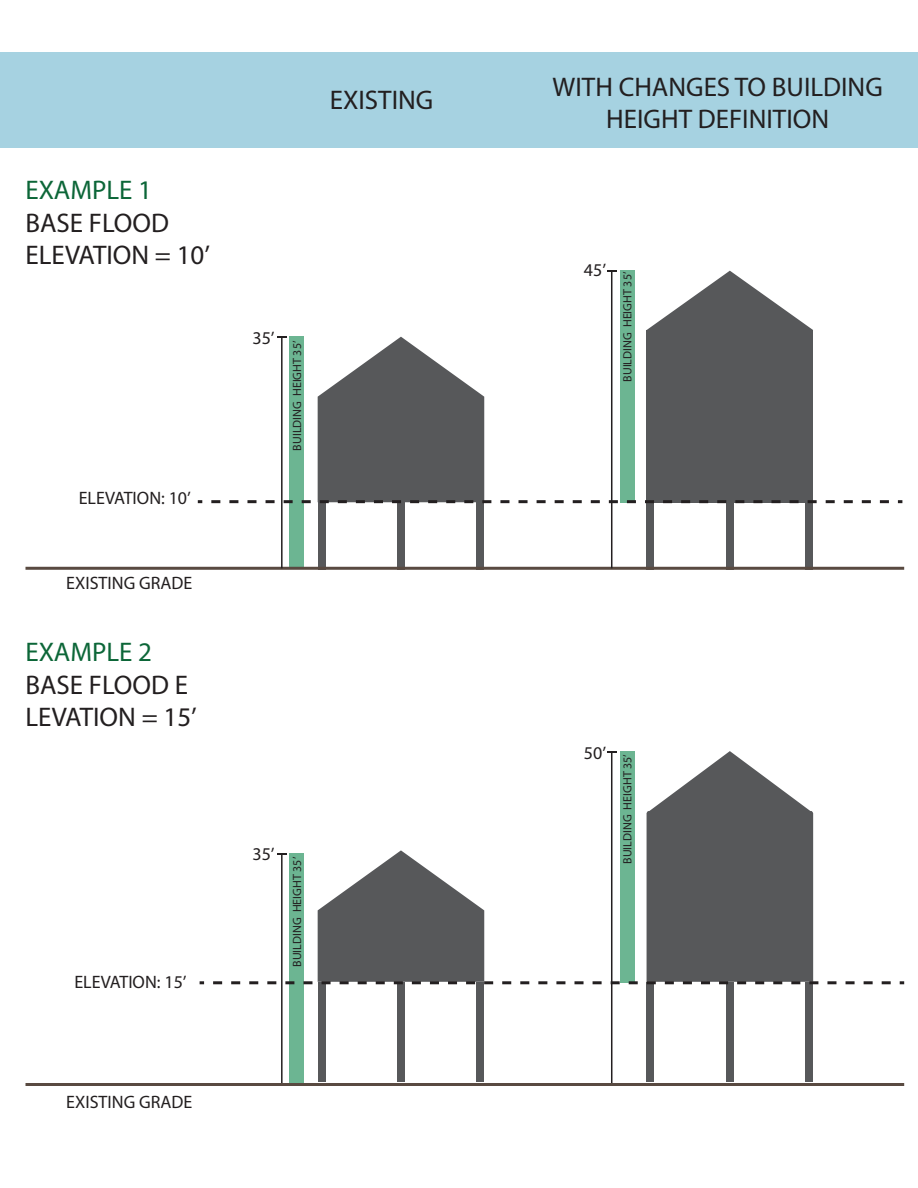
<style>
.page{position:relative;width:918px;height:1188px;background:#fff}
.page>*{position:absolute;margin:0;border:0;box-sizing:border-box;transform-origin:0 0}
.t1{font:27px/32.4px "Myriad Pro";color:#231f20}
.t2{font:27px "Myriad Pro";color:#0c6638}
.t3{font:18px "Myriad Pro";color:#231f20}
.t4{font:12px "Myriad Pro";color:#231f20}
</style>
<div class="page">
<div style="left:0;top:52px;width:918px;height:96px;background:#a6d2e1"></div>
<hr style="left:611px;top:752px;width:1px;height:333px;background:#231f20">
<div style="left:318px;top:502px;width:7px;height:67px;background:#57585a"></div>
<div style="left:397px;top:502px;width:8px;height:67px;background:#57585a"></div>
<div style="left:476px;top:502px;width:8px;height:67px;background:#57585a"></div>
<div style="left:647px;top:502px;width:7px;height:67px;background:#57585a"></div>
<div style="left:726px;top:502px;width:8px;height:67px;background:#57585a"></div>
<div style="left:805px;top:502px;width:8px;height:67px;background:#57585a"></div>
<div style="left:647px;top:330px;width:166px;height:172px;background:#57585a"></div>
<svg style="left:647px;top:271px;width:166px;height:59px"></svg>
<div style="left:290px;top:337px;width:14px;height:231px;background:#6cb592"></div>
<hr style="left:26px;top:567px;width:878px;height:3px;background:#594a41">
<hr style="left:281px;top:337px;width:2px;height:231px;background:#231f20">
<div style="left:290px;top:853px;width:14px;height:231px;background:#6cb592"></div>
<hr style="left:281px;top:854px;width:2px;height:230px;background:#231f20">
<div style="left:620px;top:270px;width:14px;height:233px;background:#6cb592"></div>
<hr style="left:611px;top:271px;width:1px;height:297px;background:#231f20">
<hr style="left:26px;top:1083px;width:878px;height:3px;background:#594a41">
<div style="left:318px;top:982px;width:7px;height:100px;background:#57585a"></div>
<div style="left:397px;top:982px;width:8px;height:100px;background:#57585a"></div>
<div style="left:476px;top:982px;width:8px;height:100px;background:#57585a"></div>
<div style="left:647px;top:982px;width:7px;height:100px;background:#57585a"></div>
<div style="left:726px;top:982px;width:8px;height:100px;background:#57585a"></div>
<div style="left:805px;top:982px;width:8px;height:100px;background:#57585a"></div>
<svg style="left:200px;top:981px;width:4px;height:3px"></svg>
<svg style="left:213px;top:751px;width:691px;height:233px"></svg>
<svg style="left:198px;top:500px;width:4px;height:3px"></svg>
<svg style="left:211px;top:337px;width:691px;height:166px"></svg>
<p class="t2" style="left:26px;top:173px;width:128px">EXAMPLE 1</p>
<p class="t1" style="left:26px;top:206px;width:186px">BASE FLOOD<br>ELEVATION = 10’</p>
<p class="t3" style="left:79px;top:487px;width:114px">ELEVATION: 10’</p>
<p class="t3" style="left:66px;top:572px;width:128px">EXISTING GRADE</p>
<p class="t2" style="left:26px;top:635px;width:128px">EXAMPLE 2</p>
<p class="t1" style="left:26px;top:668px;width:173px">BASE FLOOD E<br>LEVATION = 15’</p>
<p class="t1" style="left:330px;top:83px;width:105px">EXISTING</p>
<p class="t3" style="left:252px;top:327px;width:24px">35’</p>
<p class="t4" style="left:290px;top:451px;width:111px;rotate:-90deg">BUILDING HEIGHT 35’</p>
<p class="t3" style="left:74px;top:971px;width:114px">ELEVATION: 15’</p>
<p class="t3" style="left:66px;top:1091px;width:128px">EXISTING GRADE</p>
<p class="t3" style="left:252px;top:843px;width:24px">35’</p>
<p class="t4" style="left:290px;top:967px;width:111px;rotate:-90deg">BUILDING HEIGHT 35’</p>
<p class="t1" style="left:553px;top:70px;width:332px;text-align:center">WITH CHANGES TO BUILDING<br>HEIGHT DEFINITION</p>
<p class="t3" style="left:584px;top:259px;width:24px">45’</p>
<p class="t4" style="left:620px;top:382px;width:111px;rotate:-90deg">BUILDING HEIGHT 35’</p>
<p class="t3" style="left:584px;top:742px;width:24px">50’</p>
<p class="t4" style="left:620px;top:864px;width:111px;rotate:-90deg">BUILDING HEIGHT 35’</p>
</div>
